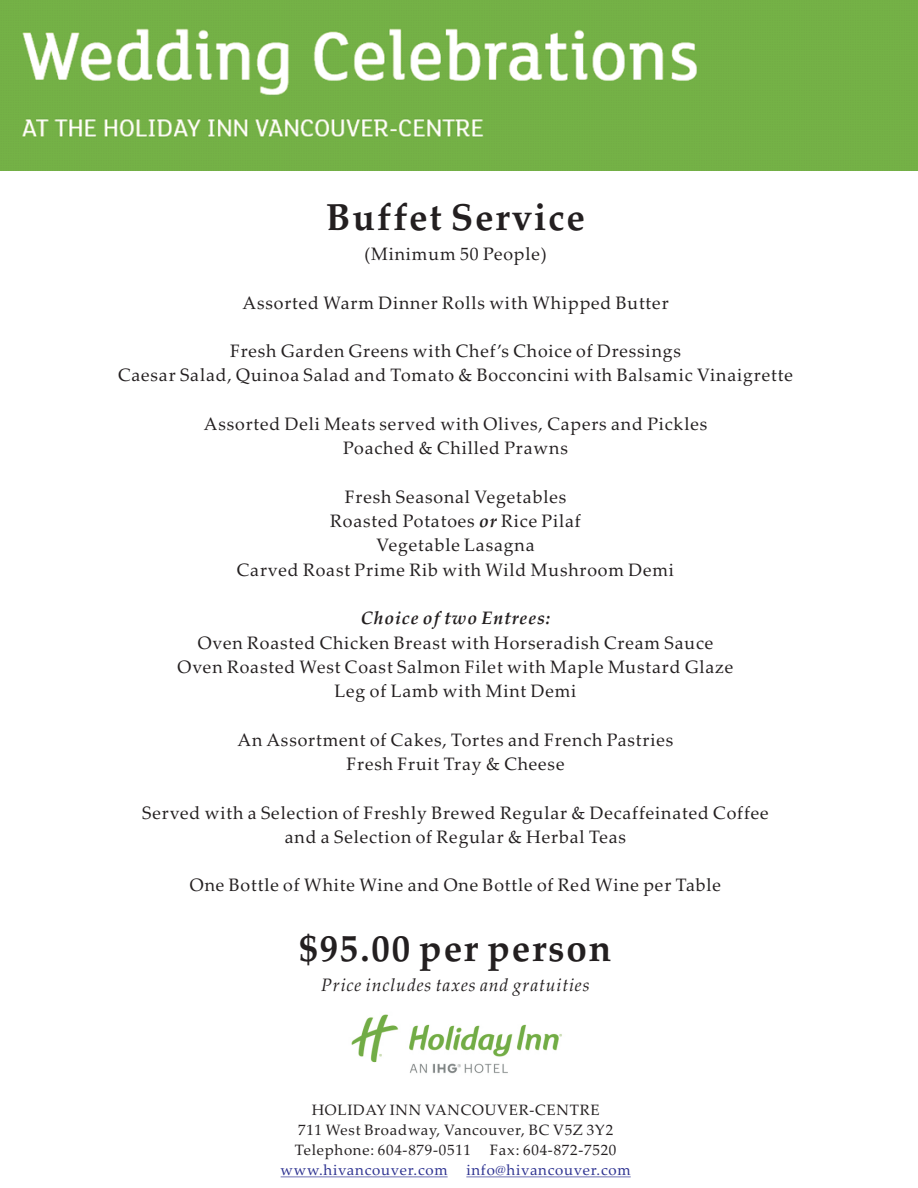
<style>
.page{position:relative;width:918px;height:1188px;background:#fff}
.page>*{position:absolute;margin:0;border:0;box-sizing:border-box;transform-origin:0 0}
.t1{font:700 37.5px "Palatino Linotype";letter-spacing:.05em;color:#231f20}
.t2{font:18px/24.3px "Palatino Linotype";letter-spacing:.05em;color:#231f20;text-align:center}
.t3{font:italic 18px "Palatino Linotype";letter-spacing:.05em;color:#231f20}
.t4{font:italic 700 18px "Palatino Linotype";letter-spacing:.05em;color:#231f20}
.t5{font:15px/20.2px "Palatino Linotype";letter-spacing:.05em;color:#231f20}
.t6{font:15px "Palatino Linotype";letter-spacing:.05em;color:#2d3291}
.s1{font-weight:700;font-style:italic}
</style>
<div class="page">
<img style="left:0;top:0;width:918px;height:171px">
<hr style="left:281px;top:1177px;width:167px;height:1px;background:#2d3291">
<hr style="left:466px;top:1177px;width:165px;height:1px;background:#2d3291">
<img style="left:351px;top:1014px;width:211px;height:60px">
<h1 class="t1" style="left:326px;top:202px;width:260px">Buffet Service</h1>
<p class="t2" style="left:364px;top:244px;width:184px">(Minimum 50 People)</p>
<p class="t2" style="left:242px;top:292px;width:428px">Assorted Warm Dinner Rolls with Whipped Butter</p>
<p class="t2" style="left:118px;top:341px;width:676px">Fresh Garden Greens with Chef’s Choice of Dressings<br>Caesar Salad, Quinoa Salad and Tomato &amp; Bocconcini with Balsamic Vinaigrette</p>
<p class="t2" style="left:204px;top:414px;width:505px">Assorted Deli Meats served with Olives, Capers and Pickles<br>Poached &amp; Chilled Prawns</p>
<p class="t2" style="left:237px;top:487px;width:439px">Fresh Seasonal Vegetables<br>Roasted Potatoes <span class="s1">or</span> Rice Pilaf<br>Vegetable Lasagna<br>Carved Roast Prime Rib with Wild Mushroom Demi</p>
<p class="t4" style="left:361px;top:611px;width:191px">Choice of two Entrees:</p>
<p class="t2" style="left:178px;top:632px;width:557px">Oven Roasted Chicken Breast with Horseradish Cream Sauce<br>Oven Roasted West Coast Salmon Filet with Maple Mustard Glaze<br>Leg of Lamb with Mint Demi</p>
<p class="t2" style="left:238px;top:730px;width:437px">An Assortment of Cakes, Tortes and French Pastries<br>Fresh Fruit Tray &amp; Cheese</p>
<p class="t2" style="left:142px;top:802px;width:628px">Served with a Selection of Freshly Brewed Regular &amp; Decaffeinated Coffee and a Selection of Regular &amp; Herbal Teas</p>
<p class="t2" style="left:190px;top:875px;width:532px">One Bottle of White Wine and One Bottle of Red Wine per Table</p>
<h1 class="t1" style="left:300px;top:933px;width:313px">$95.00 per person</h1>
<p class="t3" style="left:321px;top:977px;width:270px">Price includes taxes and gratuities</p>
<p class="t5" style="left:295px;top:1101px;width:320px;text-indent:17px">HOLIDAY INN VANCOUVER-CENTRE<br>711 West Broadway, Vancouver, BC V5Z 3Y2<br>Telephone: 604-879-0511</p>
<p class="t5" style="left:490px;top:1141px;width:128px">Fax: 604-872-7520</p>
<p class="t6" style="left:281px;top:1164px;width:352px">www.hivancouver.com info@hivancouver.com</p>
</div>
